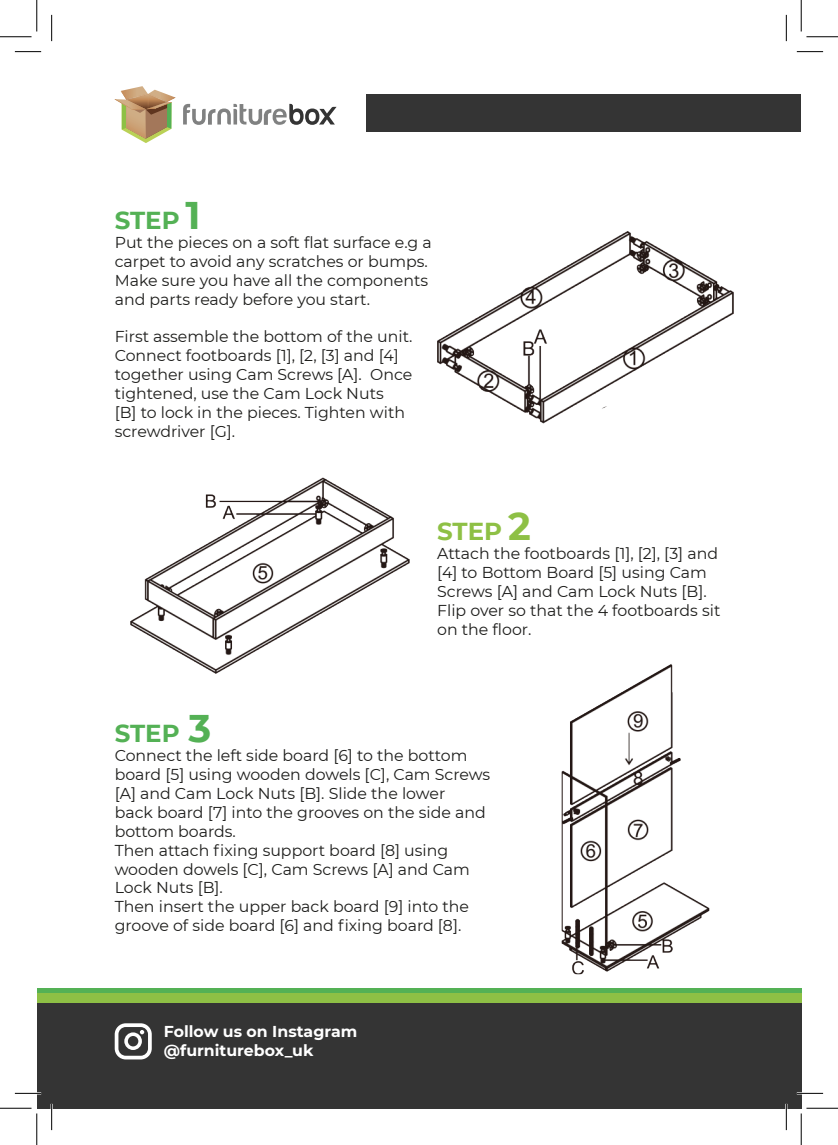
<style>
.page{position:relative;width:838px;height:1145px;background:#fff}
.page>*{position:absolute;margin:0;border:0;box-sizing:border-box;transform-origin:0 0}
.t1{font:700 24.5px "Montserrat";color:#54b155}
.t2{font:700 24.5px "Montserrat";color:#8ec045}
.t3{font:15.75px/18.9px "Montserrat";color:#1d1d1b}
.t4{font:700 15.75px "Montserrat";color:#fff}
.s1{font-size:38.5px}
</style>
<div class="page">
<div style="left:37px;top:988px;width:764px;height:105px;background:#54b155"></div>
<div style="left:37px;top:993px;width:764px;height:105px;background:#8ec045"></div>
<div style="left:37px;top:1003px;width:764px;height:105px;background:#343434"></div>
<svg style="left:115px;top:1023px;width:37px;height:36px"></svg>
<svg style="left:115px;top:86px;width:60px;height:57px"></svg>
<svg style="left:183px;top:104px;width:153px;height:21px"></svg>
<div style="left:366px;top:94px;width:435px;height:38px;background:#343434"></div>
<img style="left:437px;top:231px;width:296px;height:192px">
<img style="left:130px;top:477px;width:279px;height:197px">
<img style="left:561px;top:664px;width:148px;height:310px">
<hr style="left:15px;top:1092px;width:26px;height:2px;background:#fff">
<hr style="left:796px;top:1092px;width:27px;height:2px;background:#fff">
<hr style="left:51px;top:1104px;width:2px;height:26px;background:#fff">
<hr style="left:785px;top:1104px;width:2px;height:26px;background:#fff">
<svg style="left:15px;top:51px;width:26px;height:1px"></svg>
<svg style="left:796px;top:51px;width:27px;height:1px"></svg>
<svg style="left:15px;top:1093px;width:26px;height:1px"></svg>
<svg style="left:796px;top:1093px;width:27px;height:1px"></svg>
<svg style="left:51px;top:15px;width:1px;height:26px"></svg>
<svg style="left:51px;top:1104px;width:1px;height:26px"></svg>
<svg style="left:786px;top:15px;width:1px;height:26px"></svg>
<svg style="left:786px;top:1104px;width:1px;height:26px"></svg>
<hr style="left:0;top:36px;width:32px;height:1px;background:#000">
<hr style="left:806px;top:36px;width:31px;height:1px;background:#000">
<hr style="left:0;top:1108px;width:32px;height:1px;background:#000">
<hr style="left:806px;top:1108px;width:31px;height:1px;background:#000">
<hr style="left:36px;top:0;width:1px;height:31px;background:#000">
<hr style="left:36px;top:1113px;width:1px;height:32px;background:#000">
<hr style="left:800px;top:0;width:1px;height:31px;background:#000">
<hr style="left:800px;top:1113px;width:1px;height:32px;background:#000">
<p class="t1" style="left:115px;top:203px;width:87px">STEP <span class="s1">1</span></p>
<p class="t3" style="left:115px;top:232px;width:318px">Put the pieces on a soft flat surface e.g a carpet to avoid any scratches or bumps.</p>
<p class="t3" style="left:115px;top:270px;width:315px">Make sure you have all the components and parts ready before you start.</p>
<p class="t3" style="left:115px;top:327px;width:299px">First assemble the bottom of the unit.<br>Connect footboards [1], [2, [3] and [4] together using Cam Screws [A]. Once tightened, use the Cam Lock Nuts<br>[B] to lock in the pieces. Tighten with screwdriver [G].</p>
<p class="t2" style="left:437px;top:514px;width:95px">STEP <span class="s1">2</span></p>
<p class="t3" style="left:437px;top:544px;width:285px">Attach the footboards [1], [2], [3] and [4] to Bottom Board [5] using Cam<br>Screws [A] and Cam Lock Nuts [B].<br>Flip over so that the 4 footboards sit on the floor.</p>
<p class="t1" style="left:115px;top:716px;width:98px">STEP <span class="s1">3</span></p>
<p class="t3" style="left:115px;top:746px;width:377px">Connect the left side board [6] to the bottom board [5] using wooden dowels [C], Cam Screws [A] and Cam Lock Nuts [B]. Slide the lower<br>back board [7] into the grooves on the side and bottom boards.</p>
<p class="t3" style="left:115px;top:840px;width:357px">Then attach fixing support board [8] using wooden dowels [C], Cam Screws [A] and Cam<br>Lock Nuts [B].</p>
<p class="t3" style="left:115px;top:897px;width:356px">Then insert the upper back board [9] into the groove of side board [6] and fixing board [8].</p>
<p class="t4" style="left:164px;top:1020px;width:195px">Follow us on Instagram</p>
<p class="t4" style="left:164px;top:1039px;width:151px">@furniturebox_uk</p>
</div>
